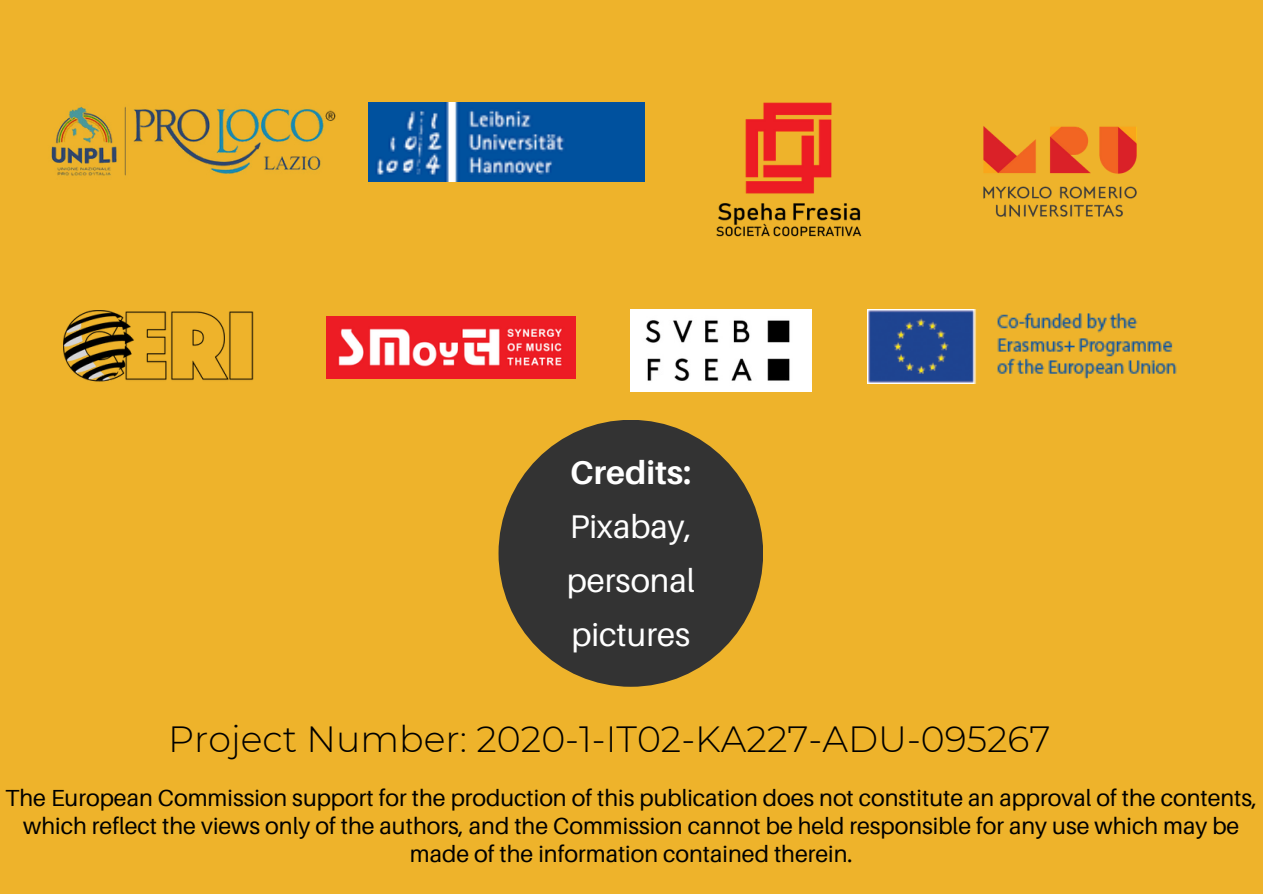
<style>
.page{position:relative;width:1263px;height:894px;background:#fff}
.page>*{position:absolute;margin:0;border:0;box-sizing:border-box;transform-origin:0 0}
.t1{font:300 36.3px "Montserrat";color:#000}
.t2{font:32.85px/54px "Aileron";color:#fff;text-align:justify}
.t3{font:700 32.85px "Aileron";color:#fff}
.t4{font:23.25px/28px "Aileron";color:#000;text-align:center}
</style>
<div class="page">
<div style="left:0;top:0;width:1263px;height:893px;background:#eeb32b"></div>
<img style="left:51px;top:106px;width:285px;height:70px">
<img style="left:716px;top:102px;width:146px;height:135px">
<img style="left:983px;top:126px;width:154px;height:91px">
<img style="left:63px;top:311px;width:190px;height:71px">
<img style="left:327px;top:316px;width:248px;height:62px">
<img style="left:631px;top:309px;width:181px;height:83px">
<div style="left:498px;top:419px;width:265px;height:267px;background:#333;border-radius:50%"></div>
<img style="left:368px;top:102px;width:277px;height:79px">
<img style="left:867px;top:309px;width:310px;height:75px">
<h2 class="t3" style="left:570px;top:452px;width:122px">Credits:</h2>
<h2 class="t2" style="left:567px;top:498px;width:130px">Pixabay, personal pictures</h2>
<h1 class="t1" style="left:168px;top:716px;width:884px">Project Number: 2020-1-IT02-KA227-ADU-095267</h1>
<p class="t4" style="left:5px;top:782px;width:1254px">The European Commission support for the production of this publication does not constitute an approval of the contents, which reflect the views only of the authors, and the Commission cannot be held responsible for any use which may be made of the information contained therein.</p>
</div>
